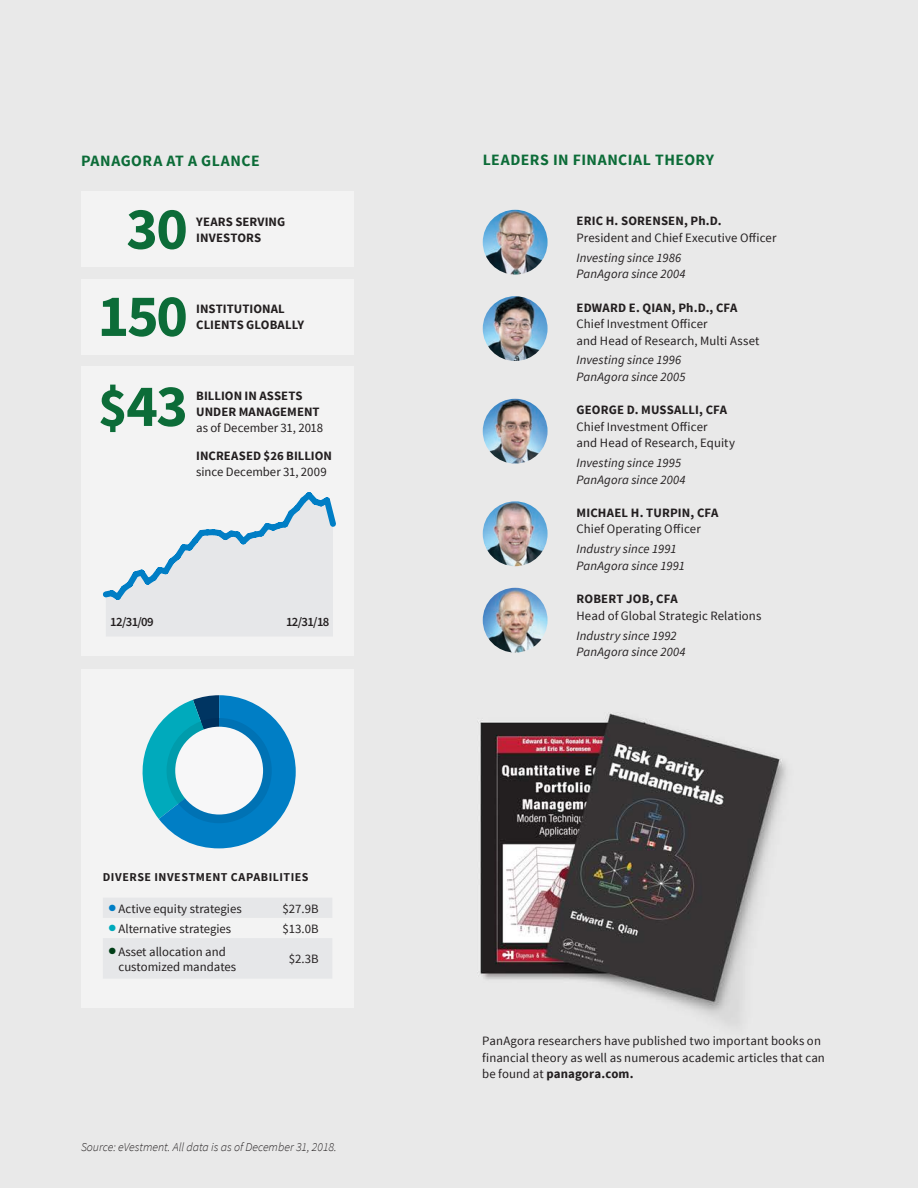
<style>
.page{position:relative;width:918px;height:1188px;background:#fff}
.page>*{position:absolute;margin:0;border:0;box-sizing:border-box;transform-origin:0 0}
.t1{font:700 60px "Source Sans Pro";letter-spacing:-.03em;color:#0c6c38}
.Body{font:700 15.75px "Source Sans Pro";letter-spacing:.03em;color:#0c6c38}
.Subhead{font:700 15.75px "Source Sans Pro";letter-spacing:.03em;color:#0c6c38}
.Body-2{font:12.75px/16.5px "Source Sans Pro";letter-spacing:.005em;color:#231f20}
.Body-3{font:italic 12.75px/16.5px "Source Sans Pro";letter-spacing:.005em;color:#231f20}
.Chart_subheads{font:700 12.75px/16.5px "Source Sans Pro";letter-spacing:.005em;color:#231f20}
.Body-4{font:700 12.75px "Source Sans Pro";letter-spacing:.015em;color:#231f20}
.Chart_subheads-2{font:12.75px/16.5px "Source Sans Pro";color:#231f20}
.t2{font:600 12.75px "Source Sans Pro";letter-spacing:-.05em;color:#231f20}
.t3{font:italic 300 12px "Source Sans Pro";color:#231f20}
.t4{font:700 12px "Source Sans Pro";letter-spacing:.04em;color:#231f20}
.s1{font-size:55.5px}
.s2{font-weight:400}
.s3{font-weight:700}
.s4{color:#007ec5}
.s5{color:#00aabc}
.s6{color:#003e17}
</style>
<div class="page">
<img style="left:0;top:0;width:918px;height:1188px">
<img style="left:483px;top:210px;width:65px;height:65px;border-radius:32px">
<img style="left:483px;top:296px;width:65px;height:65px;border-radius:32px">
<img style="left:483px;top:399px;width:65px;height:65px;border-radius:32px">
<img style="left:483px;top:501px;width:65px;height:65px;border-radius:32px">
<img style="left:483px;top:588px;width:65px;height:65px;border-radius:32px">
<div style="left:81px;top:191px;width:272px;height:76px;background:#f3f3f3"></div>
<div style="left:81px;top:367px;width:272px;height:289px;background:#f3f3f3"></div>
<div style="left:81px;top:669px;width:272px;height:339px;background:#f3f3f3"></div>
<div style="left:81px;top:279px;width:272px;height:76px;background:#f3f3f3"></div>
<svg style="left:103px;top:492px;width:233px;height:144px"></svg>
<svg style="left:103px;top:898px;width:229px;height:80px"></svg>
<svg style="left:143px;top:695px;width:153px;height:153px"></svg>
<div style="left:175px;top:727px;width:88px;height:88px;background:#f7f7f8;border-radius:50%"></div>
<p class="Subhead" style="left:81px;top:150px;width:180px">PANAGORA AT A GLANCE</p>
<p class="Body" style="left:483px;top:150px;width:233px">LEADERS IN FINANCIAL THEORY</p>
<h1 class="t1" style="left:126px;top:190px;width:63px">30</h1>
<p class="Chart_subheads" style="left:196px;top:214px;width:91px">YEARS SERVING</p>
<p class="Chart_subheads" style="left:196px;top:230px;width:66px">INVESTORS</p>
<h1 class="t1" style="left:98px;top:278px;width:92px">150</h1>
<p class="Chart_subheads" style="left:196px;top:301px;width:109px">INSTITUTIONAL<br>CLIENTS GLOBALLY</p>
<h1 class="t1" style="left:98px;top:368px;width:91px"><span class="s1">$</span>43</h1>
<p class="Chart_subheads" style="left:196px;top:387px;width:128px">BILLION IN ASSETS<br>UNDER MANAGEMENT <span class="s2">as of December 31, 2018</span></p>
<p class="Chart_subheads-2" style="left:196px;top:448px;width:137px"><span class="s3">INCREASED $26 BILLION </span>since December 31, 2009</p>
<p class="t2" style="left:110px;top:613px;width:45px">12/31/09</p>
<p class="t2" style="left:286px;top:613px;width:45px">12/31/18</p>
<h2 class="t4" style="left:103px;top:869px;width:207px">DIVERSE INVESTMENT CAPABILITIES</h2>
<p class="Body-2" style="left:109px;top:900px;width:134px"><span class="s4">●</span> Active equity strategies</p>
<p class="Body-2" style="left:283px;top:900px;width:38px">$27.9B</p>
<p class="Body-2" style="left:109px;top:921px;width:124px"><span class="s5">●</span> Alternative strategies</p>
<p class="Body-2" style="left:283px;top:921px;width:38px">$13.0B</p>
<p class="Body-2" style="left:119px;top:944px;width:119px;line-height:15.3px;text-indent:-10px"><span class="s6">●</span> Asset allocation and customized mandates</p>
<p class="Body-2" style="left:289px;top:951px;width:31px">$2.3B</p>
<p class="t3" style="left:81px;top:1140px;width:257px">Source: eVestment. All data is as of December 31, 2018.</p>
<p class="Body-4" style="left:577px;top:213px;width:147px">ERIC H. SORENSEN, Ph.D.</p>
<p class="Body-2" style="left:577px;top:230px;width:202px">President and Chief Executive Officer</p>
<p class="Body-3" style="left:577px;top:249px;width:111px">Investing since 1986<br>PanAgora since 2004</p>
<p class="Body-4" style="left:577px;top:299px;width:163px">EDWARD E. QIAN, Ph.D., CFA</p>
<p class="Body-2" style="left:577px;top:316px;width:184px">Chief Investment Officer<br>and Head of Research, Multi Asset</p>
<p class="Body-3" style="left:577px;top:352px;width:111px">Investing since 1996<br>PanAgora since 2005</p>
<p class="Body-4" style="left:577px;top:402px;width:152px">GEORGE D. MUSSALLI, CFA</p>
<p class="Body-2" style="left:577px;top:419px;width:160px">Chief Investment Officer<br>and Head of Research, Equity</p>
<p class="Body-3" style="left:577px;top:455px;width:111px">Investing since 1995<br>PanAgora since 2004</p>
<p class="Body-4" style="left:577px;top:505px;width:143px">MICHAEL H. TURPIN, CFA</p>
<p class="Body-2" style="left:577px;top:521px;width:126px">Chief Operating Officer</p>
<p class="Body-3" style="left:577px;top:541px;width:110px">Industry since 1991<br>PanAgora since 1991</p>
<p class="Body-4" style="left:577px;top:591px;width:103px">ROBERT JOB, CFA</p>
<p class="Body-2" style="left:577px;top:608px;width:186px">Head of Global Strategic Relations</p>
<p class="Body-3" style="left:577px;top:627px;width:111px">Industry since 1992<br>PanAgora since 2004</p>
<p class="Body-2" style="left:482px;top:1033px;width:344px">PanAgora researchers have published two important books on financial theory as well as numerous academic articles that can be found at <span class="s3">panagora.com.</span></p>
</div>
